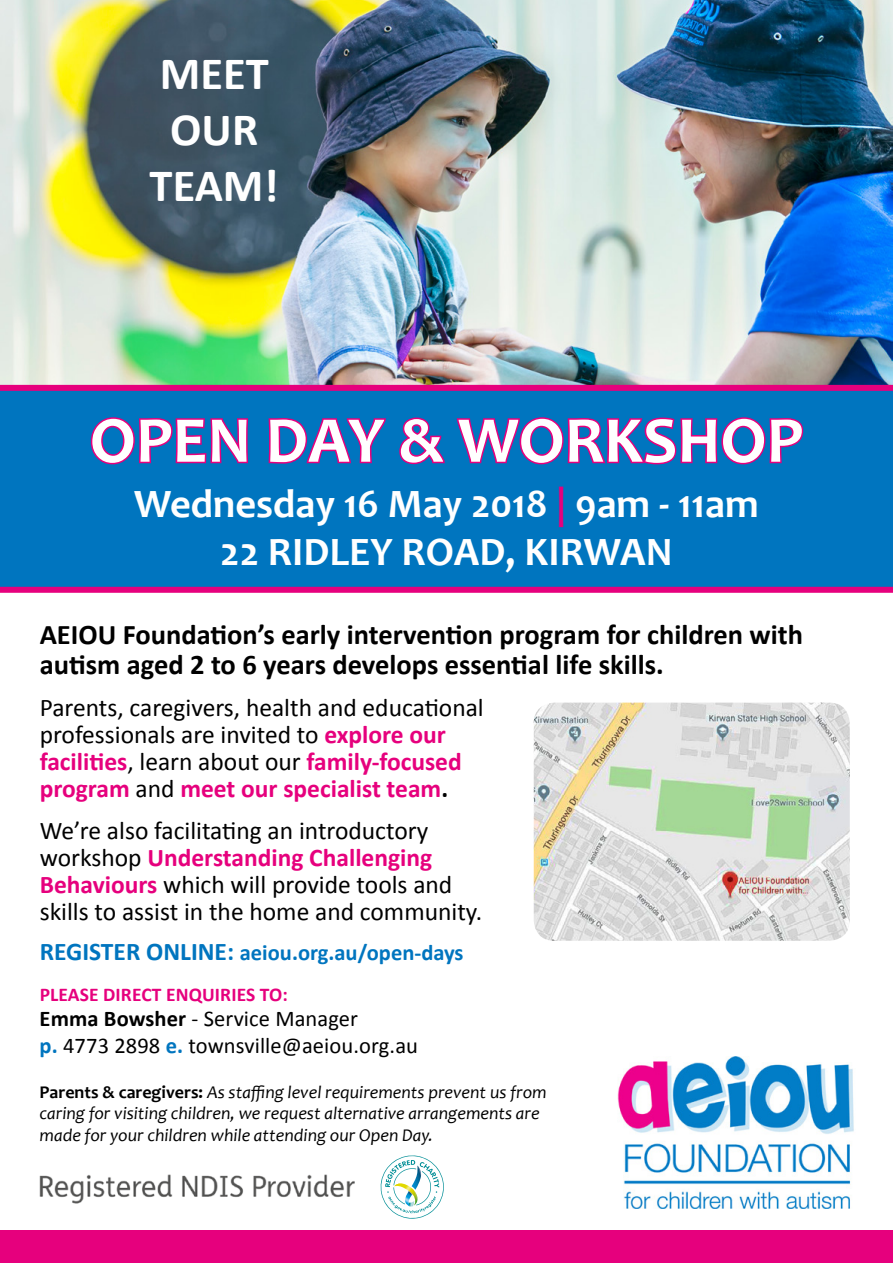
<style>
.page{position:relative;width:893px;height:1263px;background:#fff}
.page>*{position:absolute;margin:0;border:0;box-sizing:border-box;transform-origin:0 0}
.t1{font:700 66px "Candara";color:#fff}
.t2{font:700 46.5px/55.8px "Calibri";color:#fff;text-align:center}
.t3{font:700 40.5px/48.6px "Candara";color:#fff;text-align:center}
.t4{font:700 28.5px/30px "Calibri";color:#000}
.t5{font:25.5px/27px "Calibri";color:#000}
.t6{font:22.5px/27px "Calibri";letter-spacing:.005em;color:#000}
.t7{font:700 22.5px "Calibri";color:#0075bf}
.t8{font:700 19.5px "Calibri";letter-spacing:.005em;color:#e6007d}
.t9{font:italic 18px/21.6px "Candara";color:#000}
.s1{color:#e6007d}
.s2{font-weight:700;color:#e6007d}
.s3{font-weight:700}
.s4{font-size:25.5px}
.s5{font-weight:700;color:#0075bf}
.s6{font-weight:700;font-style:normal}
</style>
<div class="page">
<img style="left:0;top:0;width:893px;height:385px">
<div style="left:0;top:1230px;width:893px;height:33px;background:#e6007d"></div>
<img style="left:39px;top:1174px;width:316px;height:30px">
<svg style="left:380px;top:1155px;width:64px;height:64px"></svg>
<img style="left:618px;top:1057px;width:236px;height:152px">
<svg style="left:0;top:385px;width:893px;height:208px;background:#106cba"></svg>
<svg style="left:89px;top:416px;width:161px;height:50px;background:#494fa9"></svg>
<svg style="left:267px;top:417px;width:120px;height:48px;background:#4750aa"></svg>
<svg style="left:397px;top:416px;width:49px;height:50px;background:#4b4ea9"></svg>
<svg style="left:455px;top:416px;width:350px;height:50px;background:#4551aa"></svg>
<img style="left:534px;top:703px;width:316px;height:238px">
<h2 class="t2" style="left:150px;top:46px;width:131px">MEET<br>OUR<br>TEAM!</h2>
<h1 class="t1" style="left:90px;top:399px;width:715px">OPEN DAY &amp; WORKSHOP</h1>
<h3 class="t3" style="left:134px;top:479px;width:626px">Wednesday 16 May 2018 <span class="s1">|</span> 9am - 11am<br>22 RIDLEY ROAD, KIRWAN</h3>
<p class="t4" style="left:40px;top:619px;width:765px">AEIOU Foundation’s early intervention program for children with autism aged 2 to 6 years develops essential life skills.</p>
<p class="t5" style="left:40px;top:694px;width:446px">Parents, caregivers, health and educational professionals are invited to <span class="s2">explore our facilities</span>, learn about our <span class="s2">family-focused program</span> and <span class="s2">meet our specialist team</span><span class="s3">.</span></p>
<p class="t5" style="left:40px;top:817px;width:444px">We’re also facilitating an introductory workshop <span class="s2">Understanding Challenging Behaviours</span> which will provide tools and skills to assist in the home and community.</p>
<p class="t7" style="left:40px;top:938px;width:425px"><span class="s4">REGISTER ONLINE:</span> aeiou.org.au/open-days</p>
<p class="t8" style="left:40px;top:982px;width:250px">PLEASE DIRECT ENQUIRIES TO:</p>
<p class="t6" style="left:40px;top:1005px;width:380px"><span class="s3">Emma Bowsher</span> - Service Manager<br><span class="s5">p.</span> 4773 2898 <span class="s5">e.</span> townsville@aeiou.org.au</p>
<p class="t9" style="left:40px;top:1081px;width:509px"><span class="s6">Parents &amp; caregivers:</span> As staffing level requirements prevent us from caring for visiting children, we request alternative arrangements are made for your children while attending our Open Day.</p>
</div>
